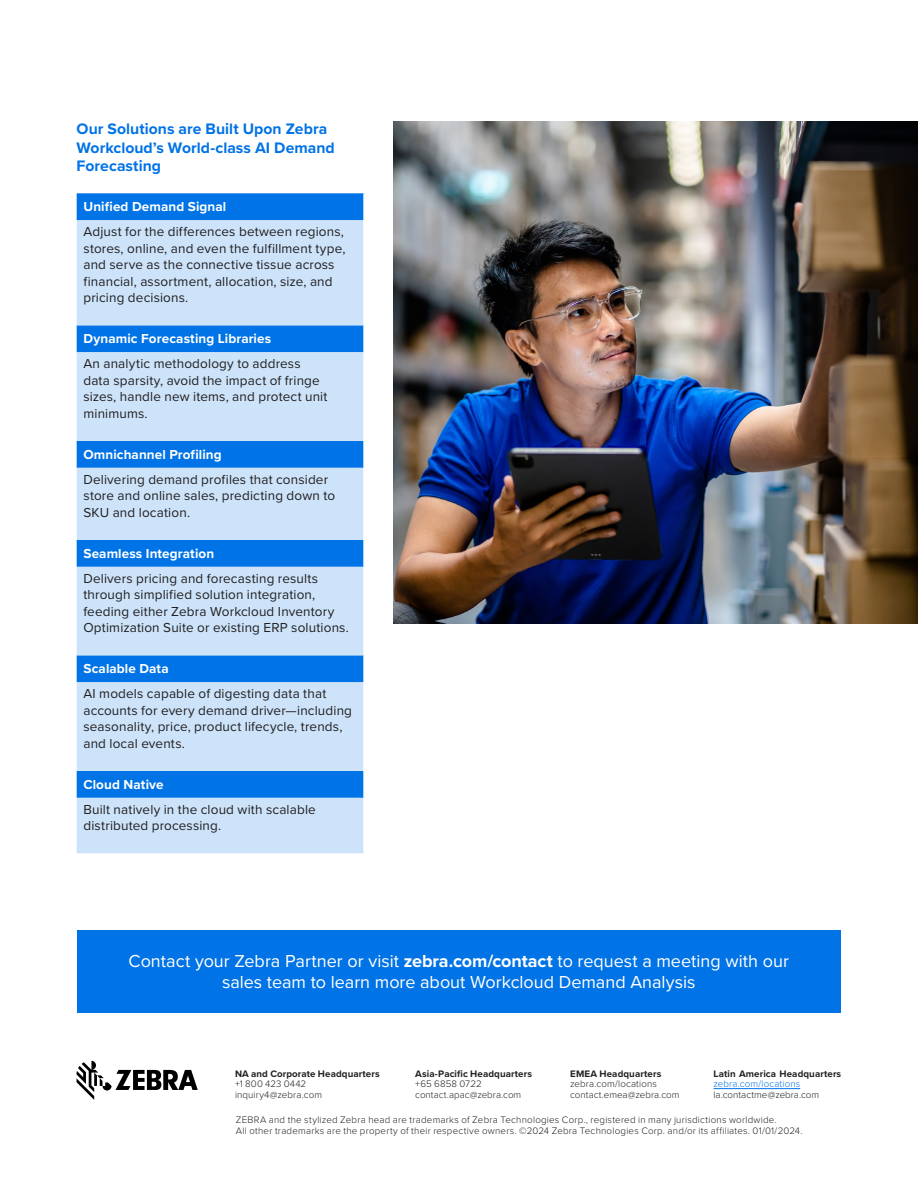
<style>
.page{position:relative;width:918px;height:1188px;background:#fff}
.page>*{position:absolute;margin:0;border:0;box-sizing:border-box;transform-origin:0 0}
.CTA-Call_To_Action{font:18px/21px "Proxima Nova";color:#fff;text-align:center}
.Subhead-2{font:700 15.75px/18.8px "Proxima Nova";letter-spacing:.005em;color:#0073e6}
.Body{font:13.5px/16.5px "Proxima Nova";letter-spacing:.01em;color:#231f20}
.Heading-Table{font:700 13.5px "Proxima Nova";letter-spacing:.01em;color:#fff}
.Legal-NALA{font:300 9.75px/10.5px "Proxima Nova";letter-spacing:.02em;color:#231f20}
.Legal-NALA-2{font:700 9.75px "Proxima Nova";letter-spacing:.01em;color:#231f20}
.t1{font:300 9.75px "Proxima Nova";letter-spacing:.015em;color:#0073e6}
.s1{font-weight:700}
</style>
<div class="page">
<img style="left:393px;top:122px;width:525px;height:501px">
<div style="left:77px;top:930px;width:764px;height:83px;background:#0073e6"></div>
<hr style="left:714px;top:1088px;width:86px;height:1px;background:#0073e6">
<svg style="left:77px;top:1061px;width:121px;height:39px"></svg>
<div style="left:77px;top:193px;width:286px;height:27px;background:#0073e6"></div>
<svg style="left:77px;top:220px;width:286px;height:633px;background:#a1cbf5"></svg>
<p class="Subhead-2" style="left:76px;top:119px;width:260px">Our Solutions are Built Upon Zebra<br>Workcloud’s World-class AI Demand<br>Forecasting</p>
<p class="Heading-Table" style="left:83px;top:197px;width:144px">Unified Demand Signal</p>
<p class="Body" style="left:83px;top:223px;width:264px">Adjust for the differences between regions, stores, online, and even the fulfillment type, and serve as the connective tissue across financial, assortment, allocation, size, and pricing decisions.</p>
<p class="Heading-Table" style="left:83px;top:329px;width:189px">Dynamic Forecasting Libraries</p>
<p class="Body" style="left:83px;top:355px;width:246px">An analytic methodology to address data sparsity, avoid the impact of fringe sizes, handle new items, and protect unit minimums.</p>
<p class="Heading-Table" style="left:83px;top:444px;width:140px">Omnichannel Profiling</p>
<p class="Body" style="left:83px;top:470px;width:253px">Delivering demand profiles that consider store and online sales, predicting down to<br>SKU and location.</p>
<p class="Heading-Table" style="left:83px;top:543px;width:132px">Seamless Integration</p>
<p class="Body" style="left:83px;top:569px;width:267px">Delivers pricing and forecasting results through simplified solution integration, feeding either Zebra Workcloud Inventory Optimization Suite or existing ERP solutions.</p>
<p class="Heading-Table" style="left:83px;top:659px;width:87px">Scalable Data</p>
<p class="Body" style="left:83px;top:685px;width:270px">AI models capable of digesting data that accounts for every demand driver—including seasonality, price, product lifecycle, trends, and local events.</p>
<p class="Heading-Table" style="left:83px;top:774px;width:82px">Cloud Native</p>
<p class="Body" style="left:83px;top:800px;width:234px">Built natively in the cloud with scalable distributed processing.</p>
<p class="CTA-Call_To_Action" style="left:128px;top:950px;width:662px">Contact your Zebra Partner or visit <span class="s1">zebra.com/contact</span> to request a meeting with our sales team to learn more about Workcloud Demand Analysis</p>
<p class="Legal-NALA-2" style="left:714px;top:1066px;width:129px">Latin America Headquarters</p>
<p class="t1" style="left:714px;top:1077px;width:88px">zebra.com/locations</p>
<p class="Legal-NALA" style="left:714px;top:1089px;width:107px">la.contactme@zebra.com</p>
<p class="Legal-NALA" style="left:236px;top:1114px;width:568px">ZEBRA and the stylized Zebra head are trademarks of Zebra Technologies Corp., registered in many jurisdictions worldwide.<br>All other trademarks are the property of their respective owners. ©2024 Zebra Technologies Corp. and/or its affiliates. 01/01/2024.</p>
<p class="Legal-NALA-2" style="left:415px;top:1066px;width:118px">Asia-Pacific Headquarters</p>
<p class="Legal-NALA" style="left:415px;top:1078px;width:107px">+65 6858 0722 contact.apac@zebra.com</p>
<p class="Legal-NALA-2" style="left:235px;top:1066px;width:146px">NA and Corporate Headquarters</p>
<p class="Legal-NALA" style="left:235px;top:1078px;width:73px">+1 800 423 0442</p>
<p class="Legal-NALA" style="left:235px;top:1089px;width:89px">inquiry4@zebra.com</p>
<p class="Legal-NALA-2" style="left:570px;top:1066px;width:93px">EMEA Headquarters</p>
<p class="Legal-NALA" style="left:570px;top:1078px;width:111px">zebra.com/locations contact.emea@zebra.com</p>
</div>
